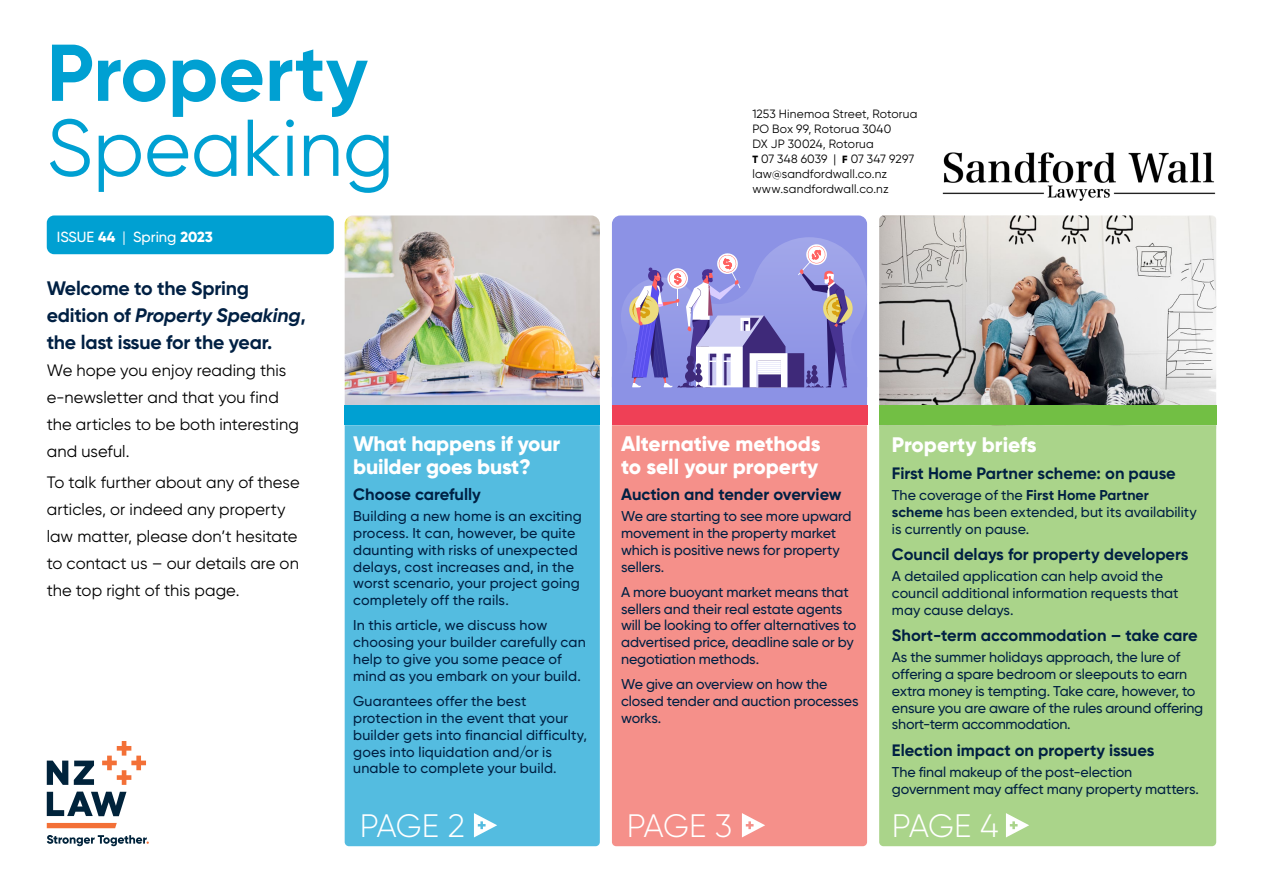
<style>
.page{position:relative;width:1263px;height:893px;background:#fff}
.page>*{position:absolute;margin:0;border:0;box-sizing:border-box;transform-origin:0 0}
.t1{font:700 80.25px "Gilroy";color:#00a0d2}
.t2{font:80.25px "Gilroy";color:#00a0d2}
.t3{font:300 32.4px "Gilroy";letter-spacing:-.025em;color:#fff}
.t4{font:800 21px/22.5px "Gilroy";letter-spacing:-.01em;color:#fff}
.t5{font:700 19.5px/27px "Gilroy";letter-spacing:-.01em;color:#002043}
.t6{font:16.5px/27px "Gilroy";letter-spacing:.005em;color:#000}
.t7{font:700 16.5px "Gilroy";color:#002043}
.t8{font:500 14.7px "Gilroy";color:#fff}
.t9{font:500 14.25px/16.8px "Gilroy";letter-spacing:-.005em;color:#002043}
.t10{font:12px/15px "Gilroy";letter-spacing:.01em;color:#000}
.s1{font-weight:800;font-size:10.5px}
.s2{font-weight:800}
.s3{font-weight:400}
.s4{font-style:italic}
.s5{font-weight:700}
</style>
<div class="page">
<div style="left:612px;top:215px;width:255px;height:191px;background:#8c92e5"></div>
<svg style="left:612px;top:237px;width:256px;height:150px;background:#9794d5"></svg>
<img style="left:345px;top:215px;width:255px;height:191px">
<img style="left:879px;top:215px;width:337px;height:191px">
<div style="left:879px;top:425px;width:337px;height:421px;background:#aad48a"></div>
<div style="left:345px;top:425px;width:255px;height:421px;background:#54bce0"></div>
<div style="left:612px;top:425px;width:255px;height:421px;background:#f5908a"></div>
<svg style="left:474px;top:813px;width:23px;height:24px"></svg>
<svg style="left:1006px;top:813px;width:23px;height:24px"></svg>
<svg style="left:742px;top:813px;width:23px;height:24px"></svg>
<div style="left:345px;top:406px;width:255px;height:19px;background:#00a0d2"></div>
<div style="left:612px;top:406px;width:255px;height:19px;background:#ef4056"></div>
<div style="left:879px;top:406px;width:337px;height:19px;background:#72bf44"></div>
<svg style="left:47px;top:792px;width:79px;height:24px"></svg>
<svg style="left:47px;top:761px;width:47px;height:24px"></svg>
<svg style="left:102px;top:741px;width:44px;height:44px"></svg>
<svg style="left:47px;top:823px;width:70px;height:5px"></svg>
<svg style="left:47px;top:835px;width:102px;height:11px"></svg>
<div style="left:47px;top:215px;width:287px;height:39px;background:#00a0d2;border-radius:7px"></div>
<img style="left:942px;top:152px;width:274px;height:49px">
<h1 class="t1" style="left:47px;top:23px;width:323px">Property</h1>
<h1 class="t2" style="left:47px;top:99px;width:349px">Speaking</h1>
<p class="t10" style="left:752px;top:107px;width:167px">1253 Hinemoa Street, Rotorua<br>PO Box 99, Rotorua 3040<br>DX JP 30024, Rotorua<br><span class="s1">T</span> 07 348 6039 | <span class="s1">F</span> 07 347 9297 law@sandfordwall.co.nz www.sandfordwall.co.nz</p>
<p class="t8" style="left:57px;top:228px;width:157px">ISSUE <span class="s2">44</span> <span class="s3">|</span> Spring <span class="s2">2023</span></p>
<h3 class="t5" style="left:47px;top:274px;width:261px">Welcome to the Spring edition of <span class="s4">Property Speaking</span>, the last issue for the year.</h3>
<p class="t6" style="left:47px;top:356px;width:254px">We hope you enjoy reading this e-newsletter and that you find the articles to be both interesting and useful.</p>
<p class="t6" style="left:47px;top:468px;width:254px">To talk further about any of these articles, or indeed any property law matter, please don’t hesitate to contact us – our details are on the top right of this page.</p>
<h3 class="t4" style="left:621px;top:432px;width:201px">Alternative methods to sell your property</h3>
<p class="t7" style="left:621px;top:484px;width:222px">Auction and tender overview</p>
<p class="t9" style="left:621px;top:508px;width:232px">We are starting to see more upward movement in the property market which is positive news for property sellers.</p>
<p class="t9" style="left:621px;top:583px;width:237px">A more buoyant market means that sellers and their real estate agents will be looking to offer alternatives to advertised price, deadline sale or by negotiation methods.</p>
<p class="t9" style="left:621px;top:676px;width:239px">We give an overview on how the closed tender and auction processes works.</p>
<h3 class="t4" style="left:353px;top:432px;width:209px">What happens if your builder goes bust?</h3>
<p class="t7" style="left:353px;top:484px;width:129px">Choose carefully</p>
<p class="t9" style="left:353px;top:508px;width:230px">Building a new home is an exciting process. It can, however, be quite daunting with risks of unexpected delays, cost increases and, in the worst scenario, your project going completely off the rails.</p>
<p class="t9" style="left:353px;top:617px;width:234px">In this article, we discuss how choosing your builder carefully can help to give you some peace of mind as you embark on your build.</p>
<p class="t9" style="left:353px;top:693px;width:235px">Guarantees offer the best protection in the event that your builder gets into financial difficulty, goes into liquidation and/or is unable to complete your build.</p>
<h2 class="t3" style="left:360px;top:805px;width:107px">PAGE 2</h2>
<h2 class="t3" style="left:627px;top:805px;width:107px">PAGE 3</h2>
<h2 class="t3" style="left:892px;top:805px;width:108px">PAGE 4</h2>
<h3 class="t4" style="left:892px;top:434px;width:146px">Property briefs</h3>
<p class="t7" style="left:892px;top:463px;width:285px">First Home Partner scheme: on pause</p>
<p class="t9" style="left:892px;top:486px;width:306px">The coverage of the <span class="s5">First Home Partner scheme</span> has been extended, but its availability is currently on pause.</p>
<p class="t7" style="left:892px;top:544px;width:298px">Council delays for property developers</p>
<p class="t9" style="left:892px;top:568px;width:288px">A detailed application can help avoid the council additional information requests that may cause delays.</p>
<p class="t7" style="left:892px;top:625px;width:307px">Short-term accommodation – take care</p>
<p class="t9" style="left:892px;top:649px;width:313px">As the summer holidays approach, the lure of offering a spare bedroom or sleepouts to earn extra money is tempting. Take care, however, to ensure you are aware of the rules around offering short-term accommodation.</p>
<p class="t7" style="left:892px;top:740px;width:264px">Election impact on property issues</p>
<p class="t9" style="left:892px;top:763px;width:308px">The final makeup of the post-election government may affect many property matters.</p>
</div>
